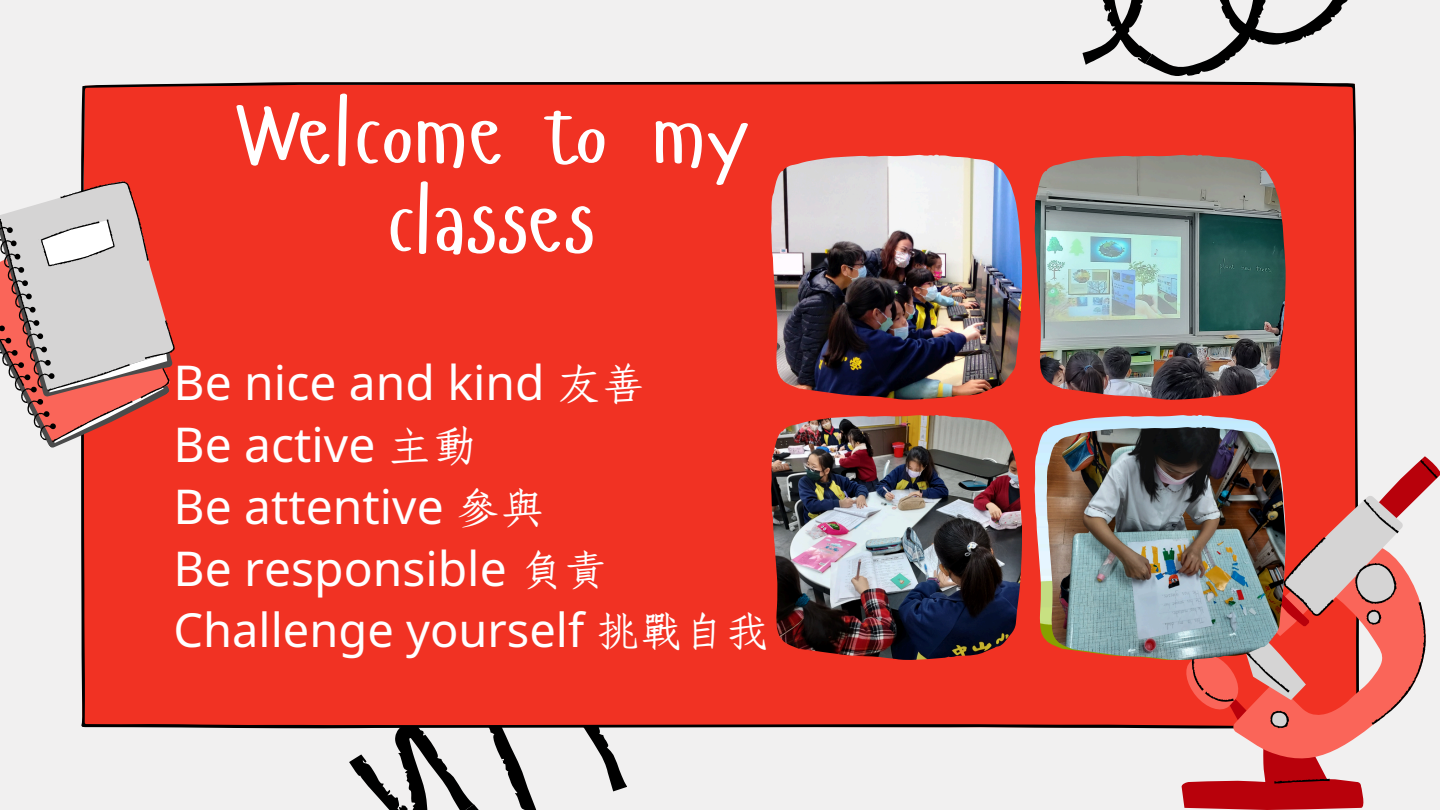
<style>
.page{position:relative;width:1440px;height:810px;background:#f1f0f0}
.page>*{position:absolute;margin:0;border:0;box-sizing:border-box;transform-origin:0 0}
.t1{font:88px/87.8px "Hangyaboly";color:#fff;text-align:center}
.t2{font:48px "Noto Sans";color:#fff}
.t3{font:47px "Noto Sans";color:#fff}
.s1{font-family:"cw Te X Fang Song"}
</style>
<div class="page">
<svg style="left:1082px;top:0;width:266px;height:76px"></svg>
<svg style="left:349px;top:729px;width:278px;height:81px"></svg>
<div style="left:81px;top:81px;width:1277px;height:648px;background:#f13223"></div>
<img style="left:1035px;top:155px;width:250px;height:245px">
<img style="left:771px;top:155px;width:251px;height:245px">
<img style="left:1035px;top:415px;width:250px;height:245px">
<img style="left:771px;top:415px;width:251px;height:245px">
<svg style="left:1182px;top:456px;width:258px;height:354px;fill:#b8010b"></svg>
<svg style="left:1183px;top:545px;width:257px;height:223px"></svg>
<svg style="left:1192px;top:460px;width:246px;height:324px"></svg>
<svg style="left:0;top:138px;width:247px;height:335px;background:#e07c74"></svg>
<img style="left:1047px;top:427px;width:238px;height:233px">
<p class="t1" style="left:233px;top:88px;width:516px">Welcome to my classes</p>
<p class="t2" style="left:174px;top:348px;width:473px">Be nice and kind <span class="s1">友善</span></p>
<p class="t2" style="left:174px;top:411px;width:304px">Be active <span class="s1">主動</span></p>
<p class="t2" style="left:174px;top:473px;width:373px">Be attentive <span class="s1">參與</span></p>
<p class="t2" style="left:174px;top:535px;width:436px">Be responsible <span class="s1">負責</span></p>
<p class="t3" style="left:174px;top:597px;width:597px">Challenge yourself <span class="s1">挑戰自我</span></p>
</div>
